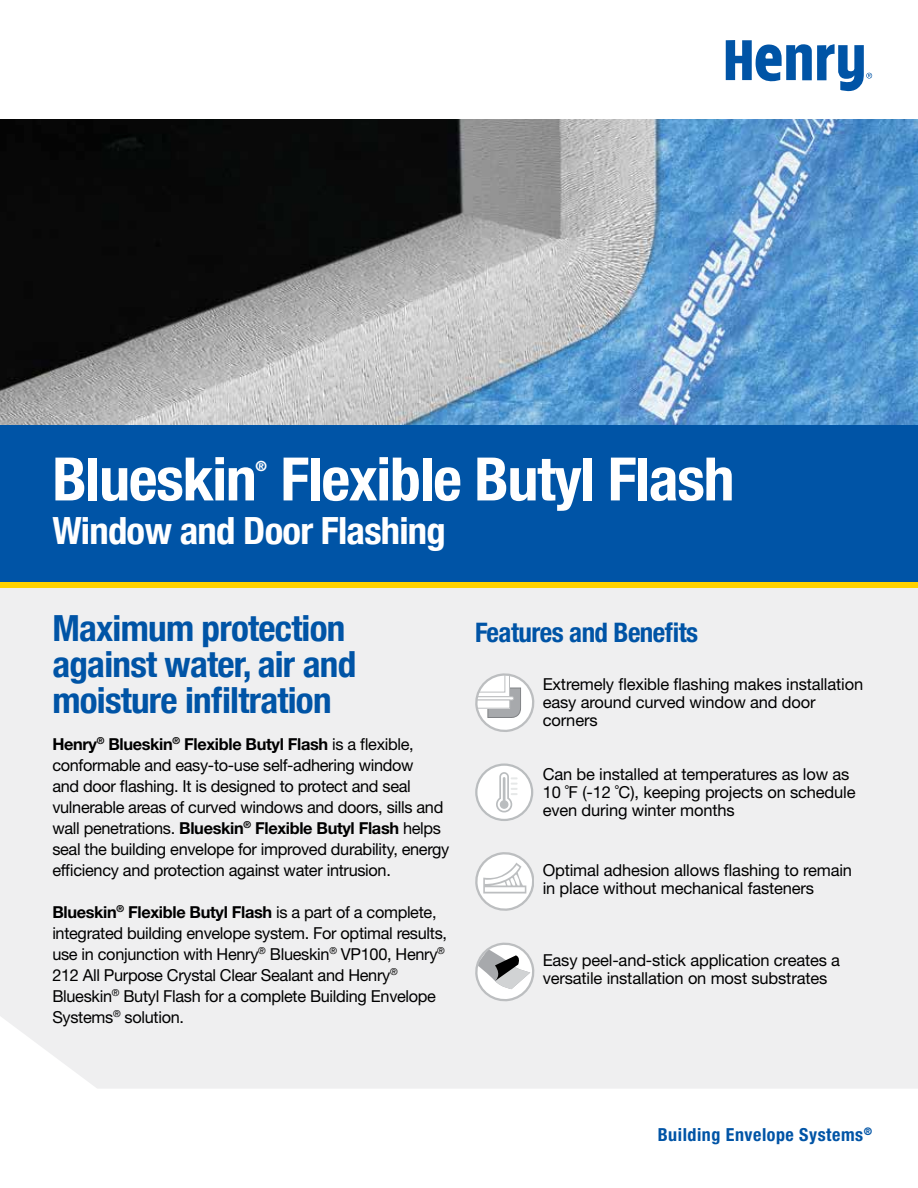
<style>
.page{position:relative;width:918px;height:1188px;background:#fff}
.page>*{position:absolute;margin:0;border:0;box-sizing:border-box;transform-origin:0 0}
.t1{font:700 condensed 60px "Helvetica Neue";letter-spacing:-.02em;color:#fff}
.t2{font:700 condensed 37.5px "Helvetica Neue";letter-spacing:-.02em;color:#fff}
.t3{font:700 condensed 36px/36px "Helvetica Neue";letter-spacing:-.02em;color:#0054a6}
.t4{font:700 condensed 27px "Helvetica Neue";letter-spacing:-.02em;color:#0054a6}
.t5{font:700 condensed 18px "Helvetica Neue";letter-spacing:.03em;color:#0054a6}
.t6{font:16.5px/21px "Helvetica Neue";letter-spacing:-.02em;color:#000}
.t7{font:700 condensed 13.95px "Helvetica Neue";color:#fff}
.s1{font-weight:700}
</style>
<div class="page">
<div style="left:0;top:586px;width:918px;height:503px;background:#efeff0"></div>
<img style="left:0;top:119px;width:918px;height:306px">
<div style="left:0;top:425px;width:918px;height:162px;background:#0054a6"></div>
<div style="left:0;top:582px;width:918px;height:5px;background:#ffd200"></div>
<svg style="left:475px;top:673px;width:60px;height:59px"></svg>
<svg style="left:726px;top:40px;width:146px;height:52px"></svg>
<svg style="left:0;top:1017px;width:97px;height:72px;fill:#fefefe"></svg>
<svg style="left:475px;top:763px;width:58px;height:58px"></svg>
<svg style="left:475px;top:942px;width:60px;height:60px"></svg>
<svg style="left:475px;top:852px;width:59px;height:59px"></svg>
<h1 class="t1" style="left:52px;top:429px;width:684px">Blueskin Flexible Butyl Flash</h1>
<p class="t7" style="left:256px;top:455px;width:13px">®</p>
<h2 class="t2" style="left:52px;top:500px;width:395px">Window and Door Flashing</h2>
<h3 class="t3" style="left:52px;top:608px;width:305px">Maximum protection against water, air and moisture infiltration</h3>
<p class="t6" style="left:52px;top:733px;width:398px"><span class="s1">Henry</span><sup>®</sup> <span class="s1">Blueskin</span><sup>®</sup> <span class="s1">Flexible Butyl Flash</span> is a flexible, conformable and easy-to-use self-adhering window<br>and door flashing. It is designed to protect and seal vulnerable areas of curved windows and doors, sills and wall penetrations. <span class="s1">Blueskin</span><sup>®</sup> <span class="s1">Flexible Butyl Flash</span> helps seal the building envelope for improved durability, energy efficiency and protection against water intrusion.</p>
<p class="t6" style="left:52px;top:901px;width:396px"><span class="s1">Blueskin</span><sup>®</sup> <span class="s1">Flexible Butyl Flash</span> is a part of a complete, integrated building envelope system. For optimal results, use in conjunction with Henry<sup>®</sup> Blueskin<sup>®</sup> VP100, Henry<sup>® </sup>212 All Purpose Crystal Clear Sealant and Henry<sup>® </sup>Blueskin<sup>®</sup> Butyl Flash for a complete Building Envelope Systems<sup>®</sup> solution.</p>
<h3 class="t4" style="left:475px;top:616px;width:225px">Features and Benefits</h3>
<p class="t6" style="left:543px;top:675px;width:322px;line-height:18px">Extremely flexible flashing makes installation easy around curved window and door corners</p>
<p class="t6" style="left:543px;top:765px;width:314px;line-height:18px">Can be installed at temperatures as low as<br>10 ˚F (-12 ˚C), keeping projects on schedule even during winter months</p>
<p class="t6" style="left:543px;top:861px;width:311px;line-height:18px">Optimal adhesion allows flashing to remain in place without mechanical fasteners</p>
<p class="t6" style="left:543px;top:951px;width:299px;line-height:18px">Easy peel-and-stick application creates a versatile installation on most substrates</p>
<p class="t5" style="left:658px;top:1124px;width:216px">Building Envelope Systems<sup>®</sup></p>
</div>
